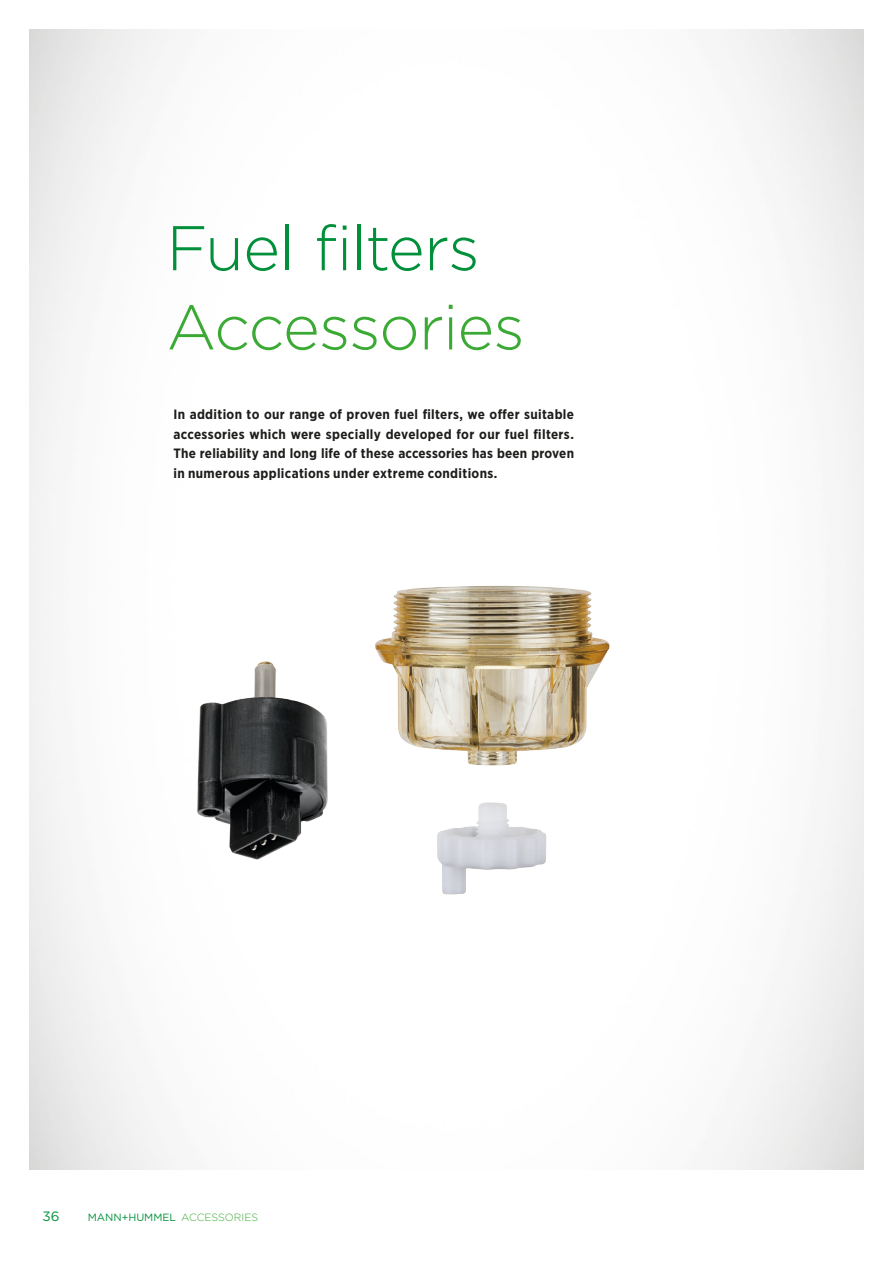
<style>
.page{position:relative;width:893px;height:1263px;background:#fff}
.page>*{position:absolute;margin:0;border:0;box-sizing:border-box;transform-origin:0 0}
.t1{font:300 63px "Gotham";letter-spacing:-.015em;color:#00903a}
.t2{font:300 63px "Gotham";letter-spacing:-.02em;color:#3baa35}
.t3{font:700 13.5px/19.8px "Gotham Narrow";letter-spacing:.025em;color:#1d1d1b;text-align:justify}
.t4{font:13.5px "Gotham";color:#00903a}
.t5{font:10.5px "Gotham";color:#00903a}
.s1{font-weight:300;color:#3baa35}
</style>
<div class="page">
<img style="left:437px;top:802px;width:109px;height:93px">
<img style="left:375px;top:586px;width:235px;height:180px">
<img style="left:197px;top:661px;width:131px;height:199px">
<h1 class="t1" style="left:167px;top:208px;width:315px">Fuel filters</h1>
<h1 class="t2" style="left:167px;top:287px;width:360px">Accessories</h1>
<p class="t3" style="left:173px;top:404px;width:402px">In addition to our range of proven fuel filters, we offer suitable accessories which were specially developed for our fuel filters.<br>The reliability and long life of these accessories has been proven in numerous applications under extreme conditions.</p>
<p class="t4" style="left:43px;top:1207px;width:19px">36</p>
<p class="t5" style="left:88px;top:1210px;width:172px">MANN+HUMMEL <span class="s1">ACCESSORIES</span></p>
</div>
